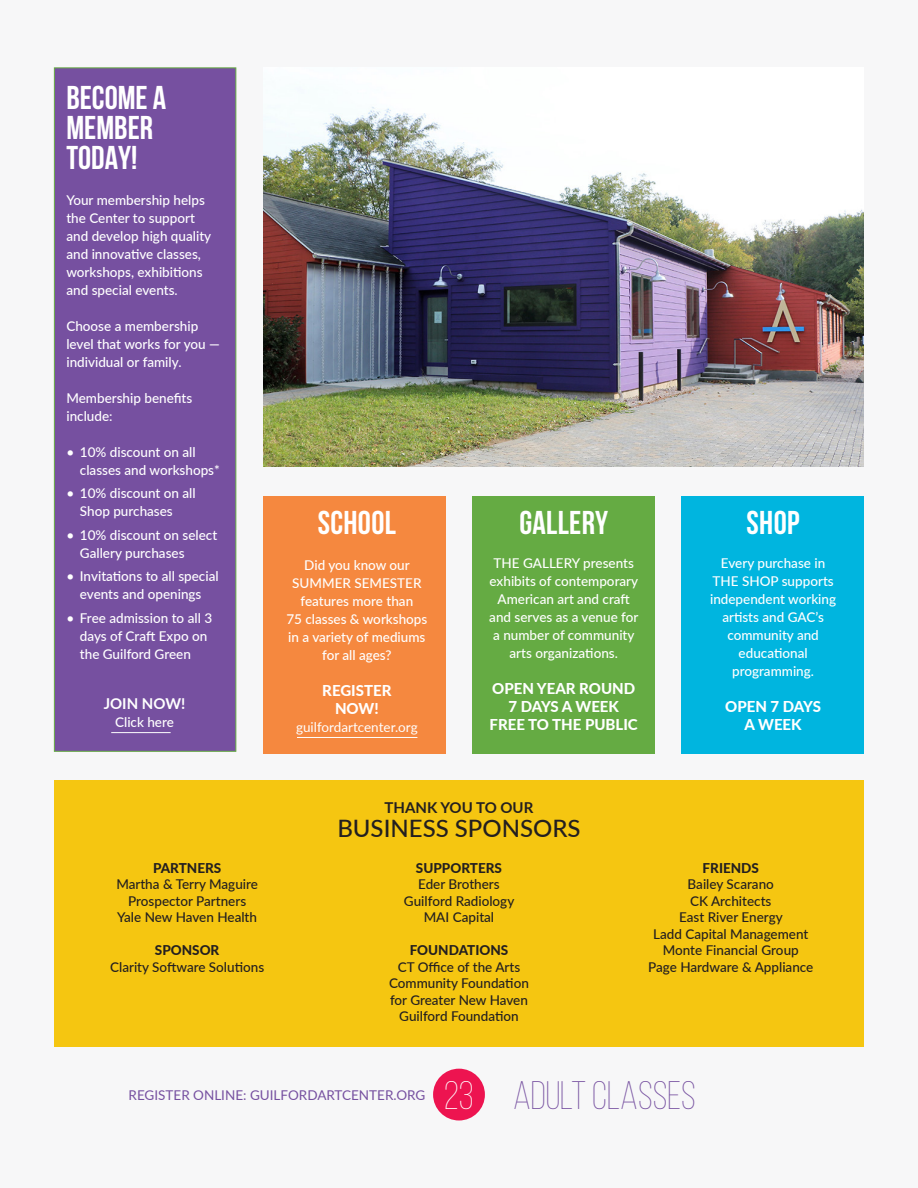
<style>
.page{position:relative;width:918px;height:1188px;background:#f7f7f8}
.page>*{position:absolute;margin:0;border:0;box-sizing:border-box;transform-origin:0 0}
.t1{font:300 39.75px "Bebas Neue";color:#7650a0}
.Front_Page_Paragraph{font:700 33px/30px "Bebas Neue";color:#fff}
.Front_Head{font:700 33px "Bebas Neue";letter-spacing:.01em;color:#fff}
.Class_Title{font:700 33px "Bebas Neue";letter-spacing:.01em;color:#fff}
.Front_Page_Paragraph-2{font:500 24px "Lato";color:#231f20}
.Class_DayTime{font:800 15px "Lato";color:#fff}
.Class_Description{font:800 15px/18px "Lato";color:#fff;text-align:center}
.Front_Page_Paragraph-3{font:700 15px "Lato";color:#231f20}
.Back_Text{font:700 15px "Lato";color:#fff}
.Back_Text-2{font:500 13.5px/18px "Lato";color:#fff}
.Class_Description-2{font:500 13.5px/16.5px "Lato";color:#231f20}
.Class_DayTime-2{font:500 13.5px/18px "Lato";color:#fff;text-align:center}
.Front_Page_Paragraph-4{font:500 13.5px "Lato";color:#231f20}
.t2{font:13.5px "Lato";color:#7650a0}
.Front_Page_Paragraph-5{font:800 13.5px "Lato";color:#231f20}
.t3{font:13.5px "Lato";color:#fff}
.Class_Description-3{font:800 13.5px "Lato";color:#231f20}
.s1{color:#fff}
</style>
<div class="page">
<div style="left:433px;top:1069px;width:52px;height:51px;background:#ed1450;border-radius:50%"></div>
<div style="left:54px;top:781px;width:810px;height:266px;background:#f5c611"></div>
<div style="left:54px;top:68px;width:182px;height:684px;background:#7650a0;border:1px solid #65ab43"></div>
<div style="left:263px;top:496px;width:183px;height:257px;background:#f5883f"></div>
<div style="left:682px;top:496px;width:182px;height:257px;background:#00b5df"></div>
<div style="left:472px;top:496px;width:183px;height:257px;background:#65ab43"></div>
<img style="left:263px;top:107px;width:601px;height:360px">
<hr style="left:111px;top:732px;width:60px;height:1px;background:#fff">
<hr style="left:297px;top:737px;width:120px;height:1px;background:#fff">
<p class="Front_Page_Paragraph" style="left:66px;top:82px;width:101px">BECOME A<br>MEMBER</p>
<p class="Front_Page_Paragraph" style="left:66px;top:142px;width:73px">TODAY!</p>
<p class="Back_Text-2" style="left:66px;top:191px;width:146px">Your membership helps the Center to support and develop high quality and innovative classes, workshops, exhibitions and special events.</p>
<p class="Back_Text-2" style="left:66px;top:317px;width:155px">Choose a membership level that works for you — individual or family.</p>
<p class="Back_Text-2" style="left:66px;top:389px;width:127px">Membership benefits include:</p>
<p class="Back_Text-2" style="left:80px;top:443px;width:141px;text-indent:-14px">• 10% discount on all classes and workshops*</p>
<p class="Back_Text-2" style="left:80px;top:484px;width:117px;text-indent:-14px">• 10% discount on all<br>Shop purchases</p>
<p class="Back_Text-2" style="left:80px;top:525px;width:139px;text-indent:-14px">• 10% discount on select<br>Gallery purchases</p>
<p class="Back_Text-2" style="left:66px;top:567px;width:154px;text-align:center">• Invitations to all special events and openings</p>
<p class="Back_Text-2" style="left:80px;top:608px;width:134px;text-indent:-14px">• Free admission to all 3 days of Craft Expo on the Guilford Green</p>
<p class="Back_Text" style="left:104px;top:692px;width:83px">JOIN NOW!</p>
<p class="Back_Text-2" style="left:115px;top:713px;width:60px">Click here</p>
<p class="Class_Title" style="left:318px;top:504px;width:80px">SCHOOL</p>
<p class="Back_Text-2" style="left:286px;top:555px;width:143px;text-align:center">Did you know our<br>SUMMER SEMESTER features more than<br>75 classes &amp; workshops in a variety of mediums for all ages?</p>
<p class="Class_DayTime" style="left:322px;top:679px;width:71px">REGISTER</p>
<p class="Class_DayTime" style="left:335px;top:697px;width:45px">NOW!</p>
<p class="t3" style="left:296px;top:717px;width:123px">guilfordartcenter.org</p>
<p class="Front_Head" style="left:519px;top:504px;width:90px">GALLERY</p>
<p class="Class_DayTime-2" style="left:489px;top:554px;width:151px">THE GALLERY presents exhibits of contemporary<br>American art and craft and serves as a venue for a number of community arts organizations.</p>
<p class="Class_DayTime" style="left:492px;top:678px;width:144px">OPEN YEAR ROUND</p>
<p class="Class_DayTime" style="left:508px;top:696px;width:112px">7 DAYS A WEEK</p>
<p class="Class_DayTime" style="left:490px;top:714px;width:150px">FREE TO THE PUBLIC</p>
<p class="Front_Head" style="left:747px;top:504px;width:55px">SHOP</p>
<p class="Back_Text-2" style="left:710px;top:554px;width:128px;text-align:center">Every purchase in<br>THE SHOP supports independent working artists and GAC’s community and educational programming.</p>
<p class="Class_Description" style="left:725px;top:697px;width:97px">OPEN 7 DAYS<br>A WEEK</p>
<p class="Front_Page_Paragraph-5" style="left:153px;top:858px;width:70px">PARTNERS</p>
<p class="Front_Page_Paragraph-4" style="left:116px;top:875px;width:143px">Martha &amp; Terry Maguire</p>
<p class="Front_Page_Paragraph-4" style="left:128px;top:891px;width:120px">Prospector Partners</p>
<p class="Front_Page_Paragraph-4" style="left:117px;top:908px;width:141px">Yale New Haven Health</p>
<p class="Front_Page_Paragraph-5" style="left:155px;top:940px;width:66px">SPONSOR</p>
<p class="Front_Page_Paragraph-4" style="left:110px;top:957px;width:156px">Clarity Software Solutions</p>
<p class="Front_Page_Paragraph-3" style="left:385px;top:797px;width:150px">THANK YOU TO OUR</p>
<p class="Front_Page_Paragraph-2" style="left:337px;top:811px;width:245px">BUSINESS SPONSORS</p>
<p class="Front_Page_Paragraph-5" style="left:416px;top:858px;width:88px">SUPPORTERS</p>
<p class="Class_Description-2" style="left:418px;top:875px;width:83px">Eder Brothers</p>
<p class="Class_Description-2" style="left:404px;top:892px;width:112px">Guilford Radiology</p>
<p class="Class_Description-2" style="left:424px;top:908px;width:72px">MAI Capital</p>
<p class="Class_Description-3" style="left:410px;top:940px;width:100px">FOUNDATIONS</p>
<p class="Class_Description-2" style="left:398px;top:958px;width:124px">CT Office of the Arts</p>
<p class="Class_Description-2" style="left:389px;top:974px;width:141px">Community Foundation for Greater New Haven</p>
<p class="Class_Description-2" style="left:399px;top:1007px;width:121px">Guilford Foundation</p>
<p class="Front_Page_Paragraph-5" style="left:703px;top:858px;width:58px">FRIENDS</p>
<p class="Class_Description-2" style="left:688px;top:875px;width:88px">Bailey Scarano</p>
<p class="Class_Description-2" style="left:690px;top:892px;width:83px">CK Architects</p>
<p class="Class_Description-2" style="left:679px;top:908px;width:105px">East River Energy</p>
<p class="Class_Description-2" style="left:653px;top:925px;width:157px">Ladd Capital Management</p>
<p class="Class_Description-2" style="left:663px;top:941px;width:138px">Monte Financial Group</p>
<p class="Class_Description-2" style="left:648px;top:958px;width:167px">Page Hardware &amp; Appliance</p>
<p class="t2" style="left:129px;top:1085px;width:298px">REGISTER ONLINE: GUILFORDARTCENTER.ORG</p>
<h1 class="t1" style="left:444px;top:1074px;width:253px"><span class="s1">23</span> ADULT CLASSES</h1>
</div>
